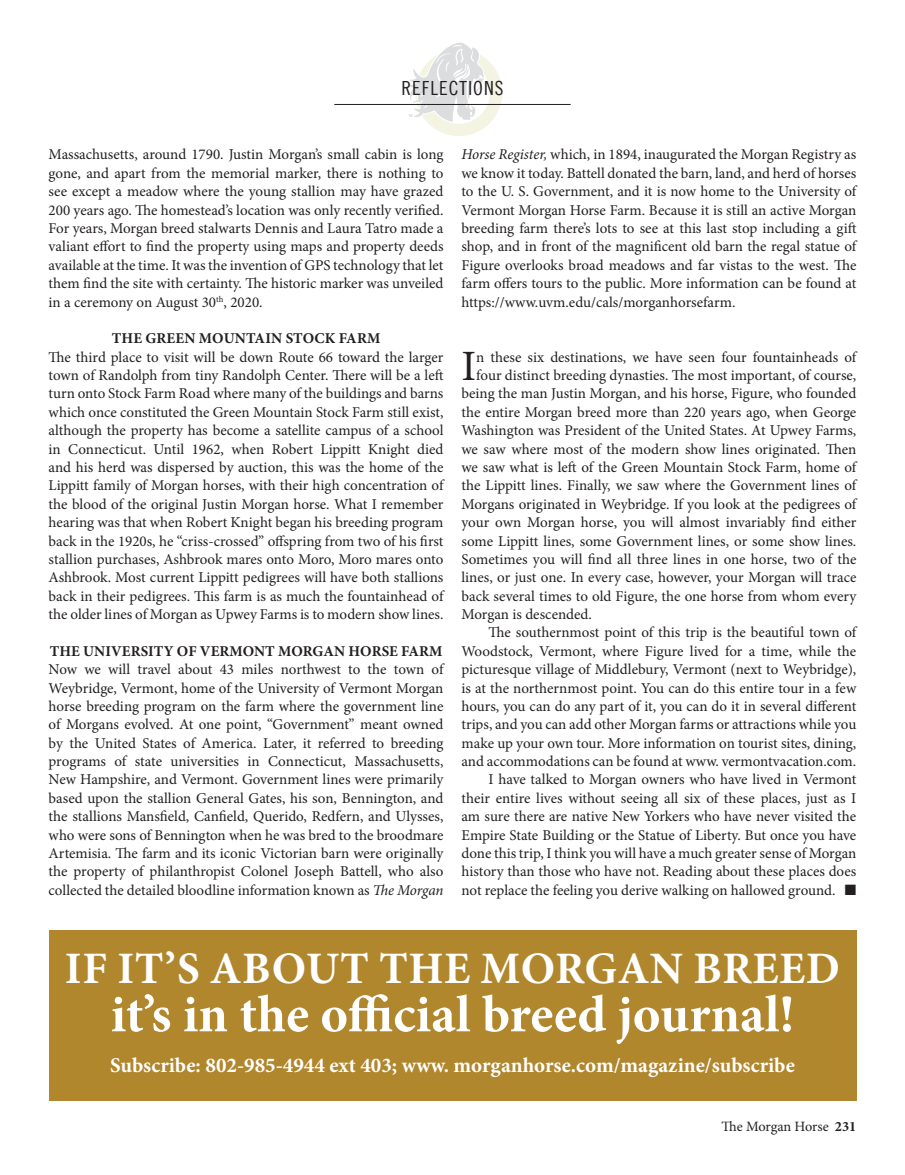
<style>
.page{position:relative;width:905px;height:1175px;background:#fff}
.page>*{position:absolute;margin:0;border:0;box-sizing:border-box;transform-origin:0 0}
.t1{font:700 52.5px "Minion Pro";color:#fff}
.t2{font:700 45px "Minion Pro";letter-spacing:.01em;color:#fff}
.t3{font:43.2px "Minion Pro";color:#231f20}
.t4{font:700 21px "Minion Pro";color:#fff}
.t5{font:19.5px "Trade Gothic Regular 7";letter-spacing:.05em;color:#231f20}
.t6{font:15px/18.3px "Minion Pro";letter-spacing:-.005em;color:#231f20;text-align:justify}
.t7{font:700 15px "Minion Pro";letter-spacing:.005em;color:#231f20}
.t8{font:14.25px "Minion Pro";letter-spacing:-.01em;color:#231f20}
.s1{font-style:italic}
.s2{font-weight:700}
</style>
<div class="page">
<svg style="left:407px;top:43px;width:95px;height:93px"></svg>
<hr style="left:334px;top:104px;width:236px;height:1px;background:#231f20">
<div style="left:49px;top:930px;width:807px;height:170px;background:#b1872e"></div>
<h3 class="t5" style="left:401px;top:79px;width:103px">REFLECTIONS</h3>
<p class="t6" style="left:49px;top:146px;width:396px">Massachusetts, around 1790. Justin Morgan’s small cabin is long gone, and apart from the memorial marker, there is nothing to see except a meadow where the young stallion may have grazed 200 years ago. The homestead’s location was only recently verified.<br>For years, Morgan breed stalwarts Dennis and Laura Tatro made a valiant effort to find the property using maps and property deeds available at the time. It was the invention of GPS technology that let them find the site with certainty. The historic marker was unveiled in a ceremony on August 30<sup>th</sup>, 2020.</p>
<p class="t7" style="left:112px;top:328px;width:270px">THE GREEN MOUNTAIN STOCK FARM</p>
<p class="t6" style="left:49px;top:348px;width:396px">The third place to visit will be down Route 66 toward the larger town of Randolph from tiny Randolph Center. There will be a left turn onto Stock Farm Road where many of the buildings and barns which once constituted the Green Mountain Stock Farm still exist, although the property has become a satellite campus of a school in Connecticut. Until 1962, when Robert Lippitt Knight died and his herd was dispersed by auction, this was the home of the Lippitt family of Morgan horses, with their high concentration of the blood of the original Justin Morgan horse. What I remember hearing was that when Robert Knight began his breeding program back in the 1920s, he “criss-crossed” offspring from two of his first stallion purchases, Ashbrook mares onto Moro, Moro mares onto Ashbrook. Most current Lippitt pedigrees will have both stallions back in their pedigrees. This farm is as much the fountainhead of the older lines of Morgan as Upwey Farms is to modern show lines.</p>
<p class="t7" style="left:50px;top:640px;width:394px">THE UNIVERSITY OF VERMONT MORGAN HORSE FARM</p>
<p class="t6" style="left:49px;top:660px;width:396px">Now we will travel about 43 miles northwest to the town of Weybridge, Vermont, home of the University of Vermont Morgan horse breeding program on the farm where the government line of Morgans evolved. At one point, “Government” meant owned by the United States of America. Later, it referred to breeding programs of state universities in Connecticut, Massachusetts, New Hampshire, and Vermont. Government lines were primarily based upon the stallion General Gates, his son, Bennington, and the stallions Mansfield, Canfield, Querido, Redfern, and Ulysses, who were sons of Bennington when he was bred to the broodmare Artemisia. The farm and its iconic Victorian barn were originally the property of philanthropist Colonel Joseph Battell, who also collected the detailed bloodline information known as <span class="s1">The Morgan</span></p>
<p class="t6" style="left:461px;top:146px;width:396px"><span class="s1">Horse Register,</span> which, in 1894, inaugurated the Morgan Registry as we know it today. Battell donated the barn, land, and herd of horses to the U. S. Government, and it is now home to the University of Vermont Morgan Horse Farm. Because it is still an active Morgan breeding farm there’s lots to see at this last stop including a gift shop, and in front of the magnificent old barn the regal statue of Figure overlooks broad meadows and far vistas to the west. The farm offers tours to the public. More information can be found at https://www.uvm.edu/cals/morganhorsefarm.</p>
<p class="t3" style="left:461px;top:337px;width:16px">I</p>
<p class="t6" style="left:476px;top:348px;width:381px">n these six destinations, we have seen four fountainheads of</p>
<p class="t6" style="left:476px;top:366px;width:381px">four distinct breeding dynasties. The most important, of course,</p>
<p class="t6" style="left:461px;top:384px;width:396px">being the man Justin Morgan, and his horse, Figure, who founded</p>
<p class="t6" style="left:461px;top:403px;width:396px">the entire Morgan breed more than 220 years ago, when George</p>
<p class="t6" style="left:461px;top:421px;width:396px">Washington was President of the United States. At Upwey Farms,</p>
<p class="t6" style="left:461px;top:440px;width:396px">we saw where most of the modern show lines originated. Then</p>
<p class="t6" style="left:461px;top:458px;width:396px">we saw what is left of the Green Mountain Stock Farm, home of</p>
<p class="t6" style="left:461px;top:476px;width:396px">the Lippitt lines. Finally, we saw where the Government lines of</p>
<p class="t6" style="left:461px;top:495px;width:396px">Morgans originated in Weybridge. If you look at the pedigrees of</p>
<p class="t6" style="left:461px;top:513px;width:396px">your own Morgan horse, you will almost invariably find either</p>
<p class="t6" style="left:461px;top:531px;width:396px">some Lippitt lines, some Government lines, or some show lines.</p>
<p class="t6" style="left:461px;top:550px;width:396px">Sometimes you will find all three lines in one horse, two of the</p>
<p class="t6" style="left:461px;top:568px;width:396px">lines, or just one. In every case, however, your Morgan will trace</p>
<p class="t6" style="left:461px;top:587px;width:396px">back several times to old Figure, the one horse from whom every</p>
<p class="t6" style="left:461px;top:605px;width:132px">Morgan is descended.</p>
<p class="t6" style="left:461px;top:623px;width:396px;text-indent:27px">The southernmost point of this trip is the beautiful town of Woodstock, Vermont, where Figure lived for a time, while the picturesque village of Middlebury, Vermont (next to Weybridge), is at the northernmost point. You can do this entire tour in a few hours, you can do any part of it, you can do it in several different trips, and you can add other Morgan farms or attractions while you make up your own tour. More information on tourist sites, dining, and accommodations can be found at www. vermontvacation.com.</p>
<p class="t6" style="left:461px;top:770px;width:396px;text-indent:27px">I have talked to Morgan owners who have lived in Vermont their entire lives without seeing all six of these places, just as I am sure there are native New Yorkers who have never visited the Empire State Building or the Statue of Liberty. But once you have done this trip, I think you will have a much greater sense of Morgan history than those who have not. Reading about these places does not replace the feeling you derive walking on hallowed ground. ■</p>
<p class="t2" style="left:65px;top:937px;width:776px">IF IT’S ABOUT THE MORGAN BREED</p>
<p class="t1" style="left:111px;top:977px;width:685px">it’s in the official breed journal!</p>
<p class="t4" style="left:110px;top:1050px;width:686px">Subscribe: 802-985-4944 ext 403; www. morganhorse.com/magazine/subscribe</p>
<p class="t8" style="left:721px;top:1117px;width:136px">The Morgan Horse <span class="s2">231</span></p>
</div>
